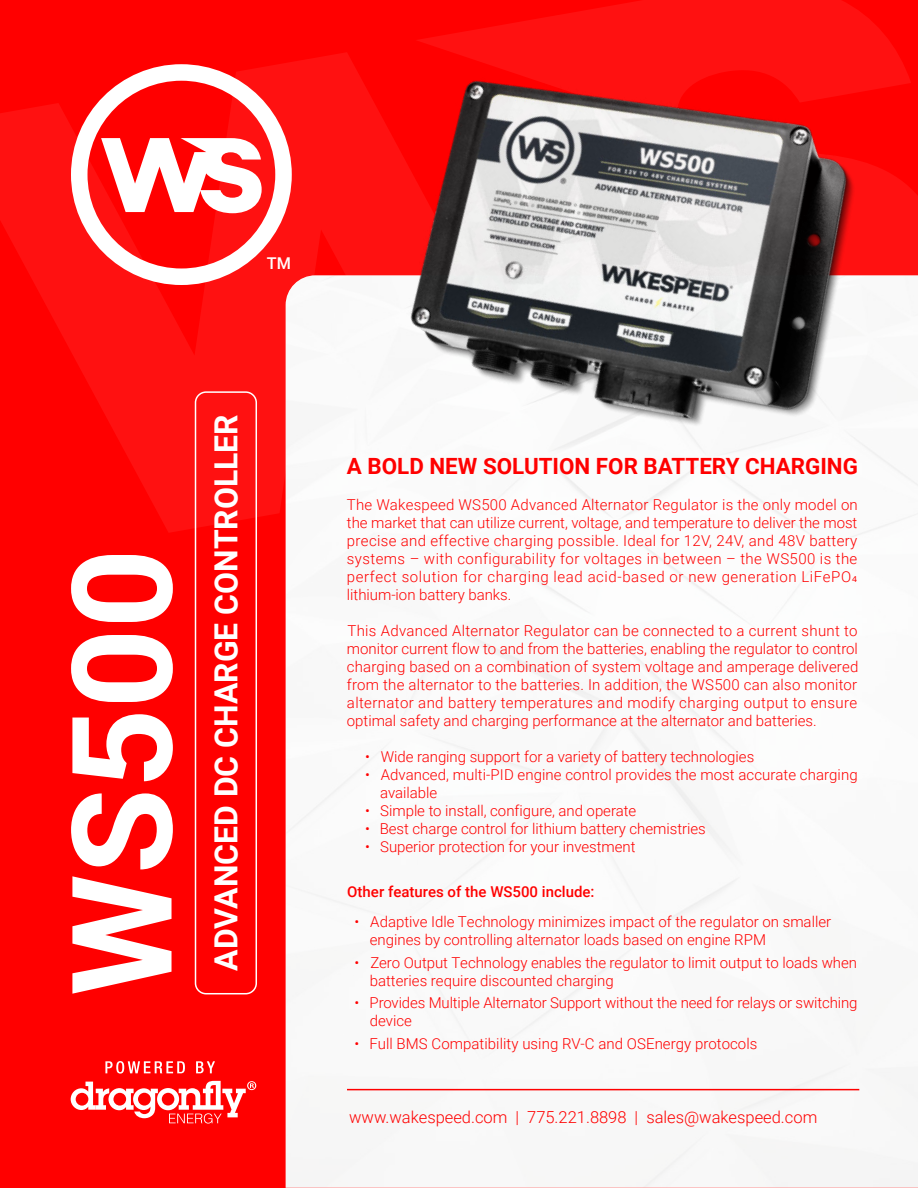
<style>
.page{position:relative;width:918px;height:1188px;background:#f00}
.page>*{position:absolute;margin:0;border:0;box-sizing:border-box;transform-origin:0 0}
.t1{font:700 139.35px "Roboto";color:#fff}
.t2{font:700 31.95px "Roboto";color:#fff}
.t3{font:700 22.35px "Roboto";color:#f00}
.t4{font:300 16.5px "Roboto";color:#f00}
.t5{font:500 16.2px "Roboto";color:#fff}
.t6{font:300 15px/18px "Roboto";color:#f00}
.t7{font:500 15px "Roboto";color:#f00}
</style>
<div class="page">
<svg style="left:0;top:103px;width:152px;height:398px;fill:#f11"></svg>
<svg style="left:71px;top:68px;width:81px;height:217px"></svg>
<div style="left:195px;top:391px;width:62px;height:603px;border:2px solid #fff;border-radius:11px"></div>
<div style="left:286px;top:692px;width:632px;height:496px;background:#f9f9f9"></div>
<hr style="left:347px;top:1089px;width:512px;height:1px;background:#f00">
<svg style="left:71px;top:1081px;width:185px;height:43px"></svg>
<svg style="left:105px;top:1061px;width:80px;height:13px"></svg>
<svg style="left:196px;top:1061px;width:19px;height:12px"></svg>
<img style="left:152px;top:0;width:766px;height:692px">
<p class="t5" style="left:267px;top:256px;width:26px">TM</p>
<h1 class="t1" style="left:42px;top:996px;width:449px;rotate:-90deg">WS500</h1>
<h2 class="t2" style="left:208px;top:971px;width:558px;rotate:-90deg">ADVANCED DC CHARGE CONTROLLER</h2>
<h3 class="t3" style="left:347px;top:453px;width:512px">A BOLD NEW SOLUTION FOR BATTERY CHARGING</h3>
<p class="t6" style="left:347px;top:497px;width:512px;text-align:justify">The Wakespeed WS500 Advanced Alternator Regulator is the only model on the market that can utilize current, voltage, and temperature to deliver the most precise and effective charging possible. Ideal for 12V, 24V, and 48V battery systems – with configurability for voltages in between – the WS500 is the perfect solution for charging lead acid-based or new generation LiFePO4 lithium-ion battery banks.</p>
<p class="t6" style="left:347px;top:621px;width:513px;text-align:justify">This Advanced Alternator Regulator can be connected to a current shunt to monitor current flow to and from the batteries, enabling the regulator to control charging based on a combination of system voltage and amperage delivered from the alternator to the batteries. In addition, the WS500 can also monitor alternator and battery temperatures and modify charging output to ensure optimal safety and charging performance at the alternator and batteries.</p>
<p class="t6" style="left:365px;top:749px;width:391px">ï Wide ranging support for a variety of battery technologies</p>
<p class="t6" style="left:365px;top:767px;width:494px">ï Advanced, multi-PID engine control provides the most accurate charging</p>
<p class="t6" style="left:380px;top:783px;width:59px">available</p>
<p class="t6" style="left:365px;top:803px;width:273px">ï Simple to install, configure, and operate</p>
<p class="t6" style="left:365px;top:821px;width:342px">ï Best charge control for lithium battery chemistries</p>
<p class="t6" style="left:365px;top:839px;width:272px">ï Superior protection for your investment</p>
<p class="t7" style="left:347px;top:882px;width:249px">Other features of the WS500 include:</p>
<p class="t6" style="left:370px;top:913px;width:463px;text-indent:-15px">• Adaptive Idle Technology minimizes impact of the regulator on smaller engines by controlling alternator loads based on engine RPM</p>
<p class="t6" style="left:370px;top:955px;width:489px;text-indent:-15px">ï Zero Output Technology enables the regulator to limit output to loads when batteries require discounted charging</p>
<p class="t6" style="left:370px;top:995px;width:489px;text-indent:-15px">ï Provides Multiple Alternator Support without the need for relays or switching device</p>
<p class="t6" style="left:355px;top:1036px;width:404px">ï Full BMS Compatibility using RV-C and OSEnergy protocols</p>
<p class="t4" style="left:349px;top:1110px;width:470px">www.wakespeed.com | 775.221.8898 | sales@wakespeed.com</p>
</div>
